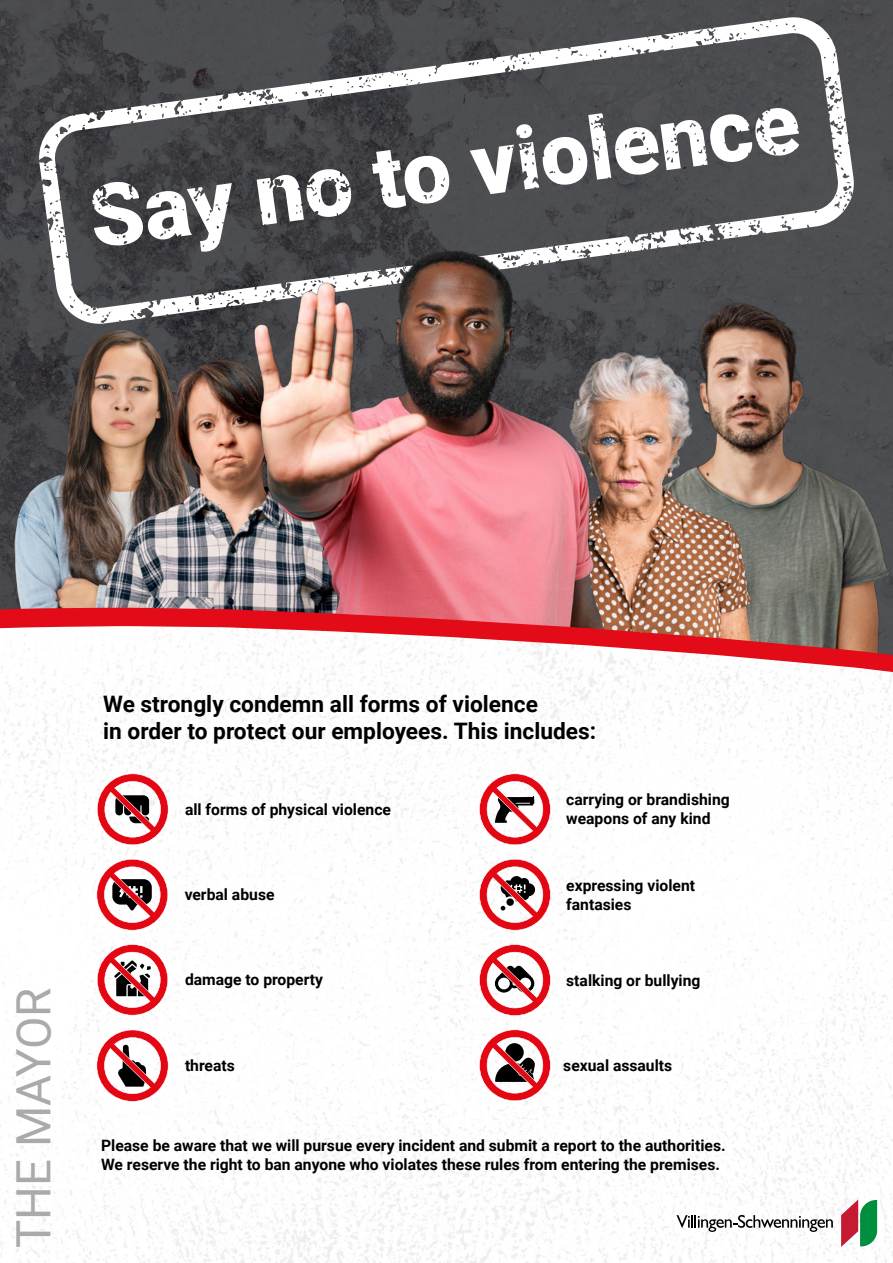
<style>
.page{position:relative;width:893px;height:1263px;background:#fff}
.page>*{position:absolute;margin:0;border:0;box-sizing:border-box;transform-origin:0 0}
.t1{font:47.4px "Roboto";color:#aaa}
.t2{font:700 22.65px/27.3px "Roboto";color:#000}
.t3{font:700 15.6px/18.8px "Roboto";color:#000}
</style>
<div class="page">
<img style="left:0;top:0;width:893px;height:608px">
<img style="left:634px;top:290px;width:259px;height:318px">
<svg style="left:39px;top:16px;width:815px;height:309px;background:#646567"></svg>
<svg style="left:470px;top:107px;width:329px;height:87px"></svg>
<img style="left:4px;top:309px;width:244px;height:299px">
<img style="left:97px;top:336px;width:151px;height:272px">
<img style="left:615px;top:344px;width:149px;height:264px">
<img style="left:248px;top:227px;width:367px;height:381px">
<svg style="left:0;top:608px;width:893px;height:79px"></svg>
<svg style="left:841px;top:1199px;width:36px;height:48px"></svg>
<svg style="left:676px;top:1215px;width:157px;height:17px"></svg>
<svg style="left:97px;top:773px;width:71px;height:72px"></svg>
<svg style="left:479px;top:944px;width:72px;height:72px"></svg>
<svg style="left:479px;top:773px;width:72px;height:72px"></svg>
<svg style="left:97px;top:859px;width:71px;height:71px"></svg>
<svg style="left:479px;top:859px;width:72px;height:71px"></svg>
<svg style="left:97px;top:1030px;width:71px;height:72px"></svg>
<svg style="left:479px;top:1029px;width:72px;height:72px"></svg>
<svg style="left:97px;top:944px;width:71px;height:71px"></svg>
<h1 class="t1" style="left:0;top:1248px;width:262px;rotate:-90deg">THE MAYOR</h1>
<h2 class="t2" style="left:103px;top:689px;width:495px">We strongly condemn all forms of violence<br>in order to protect our employees. This includes:</h2>
<p class="t3" style="left:185px;top:799px;width:207px">all forms of physical violence</p>
<p class="t3" style="left:566px;top:790px;width:165px">carrying or brandishing weapons of any kind</p>
<p class="t3" style="left:185px;top:885px;width:91px">verbal abuse</p>
<p class="t3" style="left:566px;top:875px;width:130px">expressing violent fantasies</p>
<p class="t3" style="left:185px;top:970px;width:140px">damage to property</p>
<p class="t3" style="left:566px;top:970px;width:136px">stalking or bullying</p>
<p class="t3" style="left:185px;top:1056px;width:51px">threats</p>
<p class="t3" style="left:563px;top:1055px;width:110px">sexual assaults</p>
<p class="t3" style="left:101px;top:1136px;width:626px">Please be aware that we will pursue every incident and submit a report to the authorities.<br>We reserve the right to ban anyone who violates these rules from entering the premises.</p>
</div>
